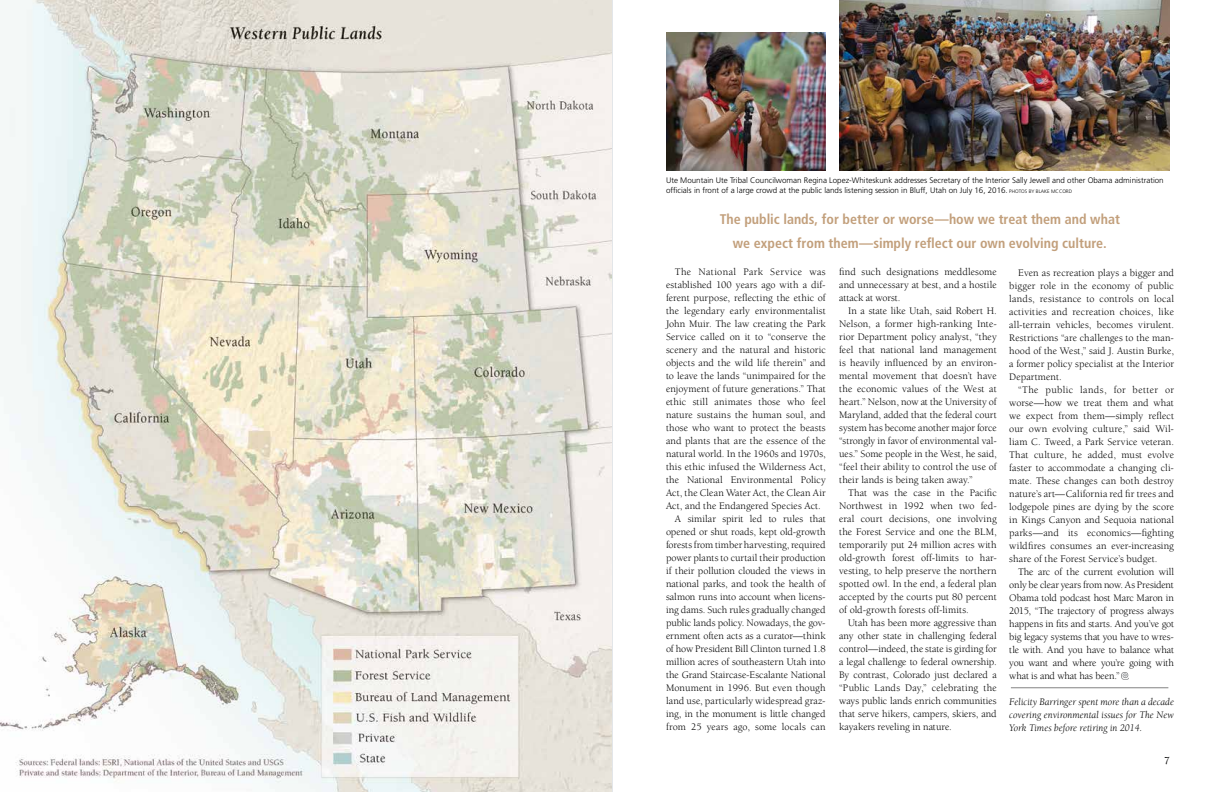
<style>
.page{position:relative;width:1224px;height:792px;background:#fff}
.page>*{position:absolute;margin:0;border:0;box-sizing:border-box;transform-origin:0 0}
.t1{font:700 condensed 14px/24px "Frutiger LT";color:#c29f7b;text-align:center}
.t2{font:500 11px "Berkeley";color:#000}
.t3{font:10.2px/13px "Berkeley";letter-spacing:.005em;color:#000;text-align:justify}
.t4{font:italic 10.2px/13px "Berkeley";color:#000;text-align:justify}
.t5{font:10.2px "Berkeley";letter-spacing:.035em;color:#000}
.t6{font:300 8px/10.5px "Frutiger";color:#000}
.s1{font-size:5px}
</style>
<div class="page">
<hr style="left:612px;top:0;width:1px;height:792px;background:#1e3250">
<img style="left:840px;top:0;width:330px;height:171px">
<img style="left:666px;top:32px;width:160px;height:139px">
<hr style="left:1011px;top:688px;width:157px;height:1px;background:#000">
<svg style="left:1122px;top:672px;width:7px;height:7px"></svg>
<img style="left:0;top:0;width:612px;height:792px">
<p class="t6" style="left:666px;top:175px;width:499px">Ute Mountain Ute Tribal Councilwoman Regina Lopez-Whiteskunk addresses Secretary of the Interior Sally Jewell and other Obama administration officials in front of a large crowd at the public lands listening session in Bluff, Utah on July 16, 2016. <span class="s1">PHOTOS BY BLAKE MCCORD</span></p>
<h1 class="t1" style="left:720px;top:208px;width:402px">The public lands, for better or worse—how we treat them and what we expect from them—simply reflect our own evolving culture.</h1>
<p class="t3" style="left:1009px;top:266px;width:166px;text-indent:9px">Even as recreation plays a bigger and bigger role in the economy of public lands, resistance to controls on local activities and recreation choices, like all-terrain vehicles, becomes virulent.<br>Restrictions “are challenges to the man&shy;hood of the West,” said J. Austin Burke, a former policy specialist at the Interior Department.</p>
<p class="t3" style="left:1009px;top:383px;width:166px;text-indent:9px">“The public lands, for better or worse—how we treat them and what we expect from them—simply reflect our own evolving culture,” said Wil&shy;liam C. Tweed, a Park Service veteran.<br>That culture, he added, must evolve faster to accommodate a changing cli&shy;mate. These changes can both destroy nature’s art—California red fir trees and lodgepole pines are dying by the score in Kings Canyon and Sequoia national parks—and its economics—fighting wildfires consumes an ever-increasing share of the Forest Service’s budget.</p>
<p class="t3" style="left:1009px;top:565px;width:166px;text-indent:9px">The arc of the current evolution will only be clear years from now. As President Obama told podcast host Marc Maron in 2015, “The trajectory of progress always happens in fits and starts. And you’ve got big legacy systems that you have to wres&shy;tle with. And you have to balance what you want and where you’re going with what is and what has been.”</p>
<p class="t4" style="left:1009px;top:695px;width:166px">Felicity Barringer spent more than a decade covering environmental issues for The New York Times before retiring in 2014.</p>
<p class="t3" style="left:839px;top:266px;width:159px">find such designations meddlesome and unnecessary at best, and a hostile attack at worst.</p>
<p class="t3" style="left:839px;top:305px;width:159px;text-indent:9px">In a state like Utah, said Robert H.<br>Nelson, a former high-ranking Inte&shy;rior Department policy analyst, “they feel that national land management is heavily influenced by an environ&shy;mental movement that doesn’t have the economic values of the West at heart.” Nelson, now at the University of Maryland, added that the federal court system has become another major force “strongly in favor of environmental val&shy;ues.” Some people in the West, he said, “feel their ability to control the use of their lands is being taken away.”</p>
<p class="t3" style="left:839px;top:487px;width:159px;text-indent:9px">That was the case in the Pacific Northwest in 1992 when two fed&shy;eral court decisions, one involving the Forest Service and one the BLM, temporarily put 24 million acres with old-growth forest off-limits to har&shy;vesting, to help preserve the northern spotted owl. In the end, a federal plan accepted by the courts put 80 percent of old-growth forests off-limits.</p>
<p class="t3" style="left:839px;top:617px;width:159px;text-indent:9px">Utah has been more aggressive than any other state in challenging federal control—indeed, the state is girding for a legal challenge to federal ownership.<br>By contrast, Colorado just declared a “Public Lands Day,” celebrating the ways public lands enrich communities that serve hikers, campers, skiers, and kayakers reveling in nature.</p>
<p class="t5" style="left:675px;top:267px;width:152px">The National Park Service was</p>
<p class="t3" style="left:666px;top:279px;width:161px">established 100 years ago with a dif-</p>
<p class="t3" style="left:666px;top:292px;width:161px">ferent purpose, reflecting the ethic of</p>
<p class="t3" style="left:666px;top:305px;width:161px">the legendary early environmentalist</p>
<p class="t3" style="left:666px;top:318px;width:161px">John Muir. The law creating the Park</p>
<p class="t3" style="left:666px;top:331px;width:161px">Service called on it to “conserve the</p>
<p class="t3" style="left:666px;top:344px;width:161px">scenery and the natural and historic</p>
<p class="t3" style="left:666px;top:357px;width:161px">objects and the wild life therein” and</p>
<p class="t3" style="left:666px;top:370px;width:161px">to leave the lands “unimpaired for the</p>
<p class="t3" style="left:666px;top:383px;width:161px">enjoyment of future generations.” That</p>
<p class="t3" style="left:666px;top:396px;width:161px">ethic still animates those who feel</p>
<p class="t3" style="left:666px;top:409px;width:161px">nature sustains the human soul, and</p>
<p class="t3" style="left:666px;top:422px;width:161px">those who want to protect the beasts</p>
<p class="t3" style="left:666px;top:435px;width:161px">and plants that are the essence of the</p>
<p class="t3" style="left:666px;top:448px;width:161px">natural world. In the 1960s and 1970s,</p>
<p class="t3" style="left:666px;top:461px;width:161px">this ethic infused the Wilderness Act,</p>
<p class="t3" style="left:666px;top:474px;width:161px">the National Environmental Policy</p>
<p class="t3" style="left:666px;top:487px;width:161px">Act, the Clean Water Act, the Clean Air</p>
<p class="t3" style="left:666px;top:500px;width:156px">Act, and the Endangered Species Act.</p>
<p class="t3" style="left:675px;top:513px;width:152px">A similar spirit led to rules that</p>
<p class="t3" style="left:666px;top:526px;width:161px">opened or shut roads, kept old-growth</p>
<p class="t3" style="left:666px;top:539px;width:161px">forests from timber harvesting, required</p>
<p class="t3" style="left:666px;top:552px;width:161px">power plants to curtail their production</p>
<p class="t3" style="left:666px;top:565px;width:161px">if their pollution clouded the views in</p>
<p class="t3" style="left:666px;top:578px;width:161px">national parks, and took the health of</p>
<p class="t3" style="left:666px;top:591px;width:161px">salmon runs into account when licens-</p>
<p class="t3" style="left:666px;top:604px;width:161px">ing dams. Such rules gradually changed</p>
<p class="t3" style="left:666px;top:617px;width:161px">public lands policy. Nowadays, the gov-</p>
<p class="t3" style="left:666px;top:630px;width:161px">ernment often acts as a curator—think</p>
<p class="t3" style="left:666px;top:643px;width:161px">of how President Bill Clinton turned 1.8</p>
<p class="t3" style="left:666px;top:656px;width:161px">million acres of southeastern Utah into</p>
<p class="t3" style="left:666px;top:669px;width:161px">the Grand Staircase-Escalante National</p>
<p class="t3" style="left:666px;top:682px;width:161px">Monument in 1996. But even though</p>
<p class="t3" style="left:666px;top:695px;width:161px">land use, particularly widespread graz-</p>
<p class="t3" style="left:666px;top:708px;width:161px">ing, in the monument is little changed</p>
<p class="t3" style="left:666px;top:721px;width:161px">from 25 years ago, some locals can</p>
<p class="t2" style="left:1164px;top:755px;width:7px">7</p>
</div>
